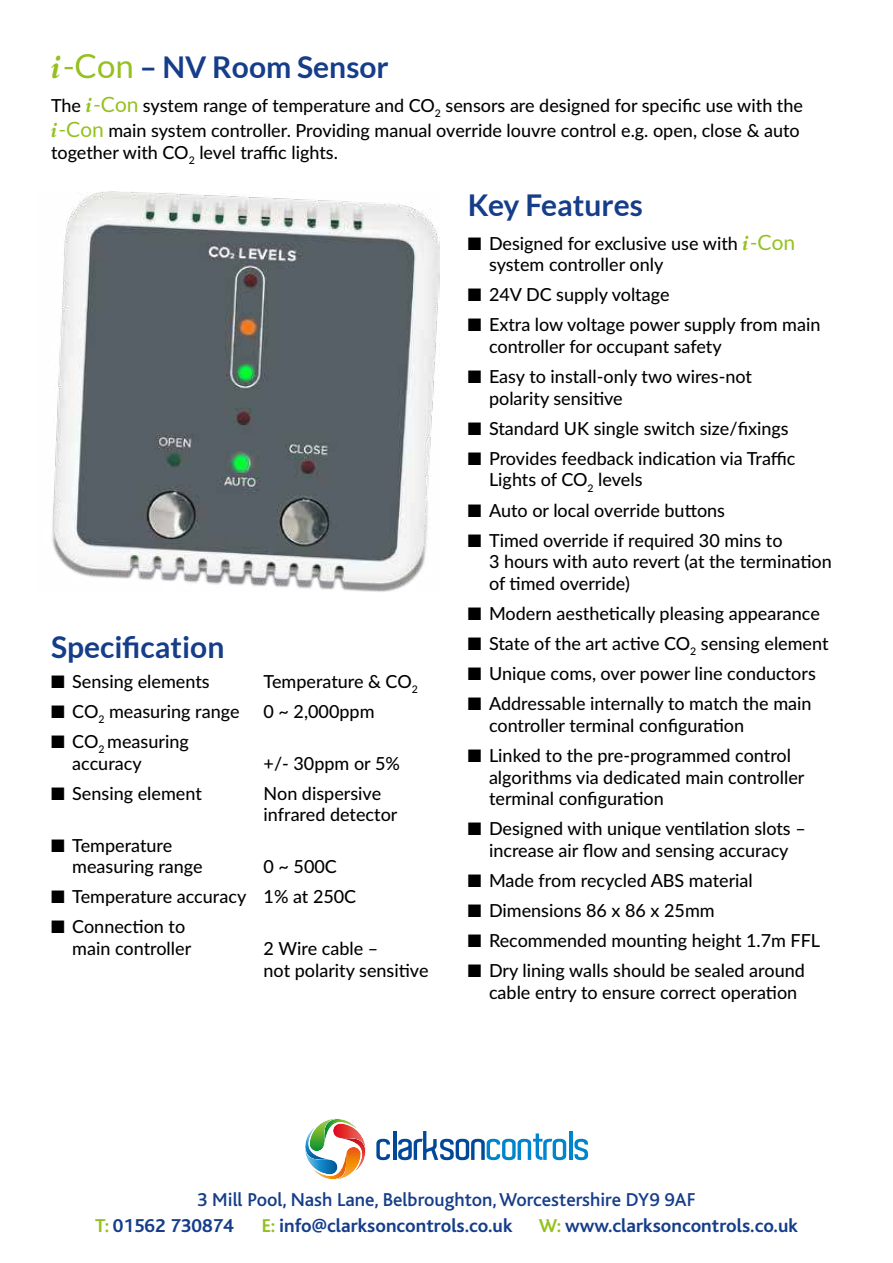
<style>
.page{position:relative;width:893px;height:1263px;background:#fff}
.page>*{position:absolute;margin:0;border:0;box-sizing:border-box;transform-origin:0 0}
.t1{font:700 30px "Lato";color:#153d89}
.t2{font:500 19.5px/26.5px "Bliss";color:#153d89}
.t3{font:700 19.5px "Bliss";color:#153d89}
.t4{font:500 18px/21.6px "Lato";color:#000}
.s1{font-family:"Aldine 401 BT Bold Italic A";font-weight:400;font-size:33px;color:#95c11f}
.s2{font-weight:400;font-size:33px;color:#95c11f}
.s3{font-family:"Aldine 401 BT Bold Italic A";font-weight:400;font-size:21px;color:#95c11f}
.s4{font-weight:400;font-size:21px;color:#95c11f}
.s5{font-weight:700;color:#95c11f}
.s6{font-weight:700}
.s7{color:#95c11f}
</style>
<div class="page">
<svg style="left:305px;top:1118px;width:85px;height:62px"></svg>
<hr style="left:393px;top:1131px;width:3px;height:29px;background:#014898">
<svg style="left:398px;top:1131px;width:168px;height:29px"></svg>
<hr style="left:569px;top:1131px;width:3px;height:29px;background:#0085cc">
<svg style="left:574px;top:1139px;width:14px;height:21px"></svg>
<img style="left:52px;top:191px;width:387px;height:401px">
<h1 class="t1" style="left:51px;top:55px;width:339px"><span class="s1">i</span><span class="s2">-Con</span> – NV Room Sensor</h1>
<p class="t4" style="left:51px;top:94px;width:753px;line-height:25.5px">The <span class="s3">i</span><span class="s4">-Con</span> system range of temperature and CO<sub>2</sub> sensors are designed for speciic use with the <span class="s3">i</span><span class="s4">-Con</span> main system controller. Providing manual override louvre control e.g. open, close &amp; auto</p>
<p class="t4" style="left:51px;top:141px;width:288px">together with CO<sub>2</sub> level traic lights.</p>
<h1 class="t1" style="left:468px;top:193px;width:177px">Key Features</h1>
<p class="t4" style="left:489px;top:231px;width:308px;text-indent:-21px">■ Designed for exclusive use with <span class="s3">i</span><span class="s4">-Con </span>system controller only</p>
<p class="t4" style="left:468px;top:285px;width:203px">■ 24V DC supply voltage</p>
<p class="t4" style="left:489px;top:313px;width:333px;text-indent:-21px">■ Extra low voltage power supply from main controller for occupant safety</p>
<p class="t4" style="left:489px;top:365px;width:264px;text-indent:-21px">■ Easy to install-only two wires-not polarity sensiive</p>
<p class="t4" style="left:468px;top:417px;width:322px">■ Standard UK single switch size/ixings</p>
<p class="t4" style="left:489px;top:447px;width:308px;text-indent:-21px">■ Provides feedback indicaion via Traic<br>Lights of CO<sub>2</sub> levels</p>
<p class="t4" style="left:468px;top:498px;width:259px">■ Auto or local override butons</p>
<p class="t4" style="left:489px;top:531px;width:344px;text-indent:-21px">■ Timed override if required 30 mins to<br>3 hours with auto revert (at the terminaion of imed override)</p>
<p class="t4" style="left:468px;top:602px;width:354px">■ Modern aestheically pleasing appearance</p>
<p class="t4" style="left:468px;top:632px;width:362px">■ State of the art acive CO<sub>2</sub> sensing element</p>
<p class="t4" style="left:468px;top:662px;width:350px">■ Unique coms, over power line conductors</p>
<p class="t4" style="left:489px;top:694px;width:324px;text-indent:-21px">■ Addressable internally to match the main controller terminal coniguraion</p>
<p class="t4" style="left:489px;top:746px;width:317px;text-indent:-21px">■ Linked to the pre-programmed control algorithms via dedicated main controller terminal coniguraion</p>
<p class="t4" style="left:468px;top:817px;width:340px;text-align:center">■ Designed with unique venilaion slots – increase air low and sensing accuracy</p>
<p class="t4" style="left:468px;top:871px;width:287px">■ Made from recycled ABS material</p>
<p class="t4" style="left:468px;top:901px;width:249px">■ Dimensions 86 x 86 x 25mm</p>
<p class="t4" style="left:468px;top:929px;width:354px">■ Recommended mouning height 1.7m FFL</p>
<p class="t4" style="left:489px;top:959px;width:317px;text-indent:-21px">■ Dry lining walls should be sealed around cable entry to ensure correct operaion</p>
<h1 class="t1" style="left:51px;top:630px;width:175px">Speciication</h1>
<p class="t4" style="left:51px;top:672px;width:160px">■ Sensing elements</p>
<p class="t4" style="left:264px;top:672px;width:156px">Temperature &amp; CO<sub>2</sub></p>
<p class="t4" style="left:51px;top:702px;width:190px">■ CO<sub>2</sub> measuring range</p>
<p class="t4" style="left:264px;top:702px;width:112px">0 ~ 2,000ppm</p>
<p class="t4" style="left:72px;top:732px;width:118px;text-indent:-21px">■ CO<sub>2</sub> measuring accuracy</p>
<p class="t4" style="left:264px;top:751px;width:138px">+/- 30ppm or 5%</p>
<p class="t4" style="left:51px;top:784px;width:152px">■ Sensing element</p>
<p class="t4" style="left:264px;top:784px;width:135px">Non dispersive infrared detector</p>
<p class="t4" style="left:72px;top:835px;width:132px;text-indent:-21px">■ Temperature measuring range</p>
<p class="t4" style="left:264px;top:857px;width:75px">0 ~ 500C</p>
<p class="t4" style="left:51px;top:885px;width:307px">■ Temperature accuracy 1% at 250C</p>
<p class="t4" style="left:72px;top:915px;width:121px;text-indent:-21px">■ Connecion to main controller</p>
<p class="t4" style="left:264px;top:937px;width:166px">2 Wire cable –<br>not polarity sensiive</p>
<p class="t2" style="left:95px;top:1188px;width:602px;text-indent:102px">3 Mill Pool, Nash Lane, Belbroughton, Worcestershire DY9 9AF<br><span class="s5">T:</span> <span class="s6">01562 730874</span></p>
<p class="t3" style="left:262px;top:1214px;width:252px"><span class="s7">E:</span> info@clarksoncontrols.co.uk</p>
<p class="t3" style="left:539px;top:1214px;width:260px"><span class="s7">W:</span> www.clarksoncontrols.co.uk</p>
</div>
